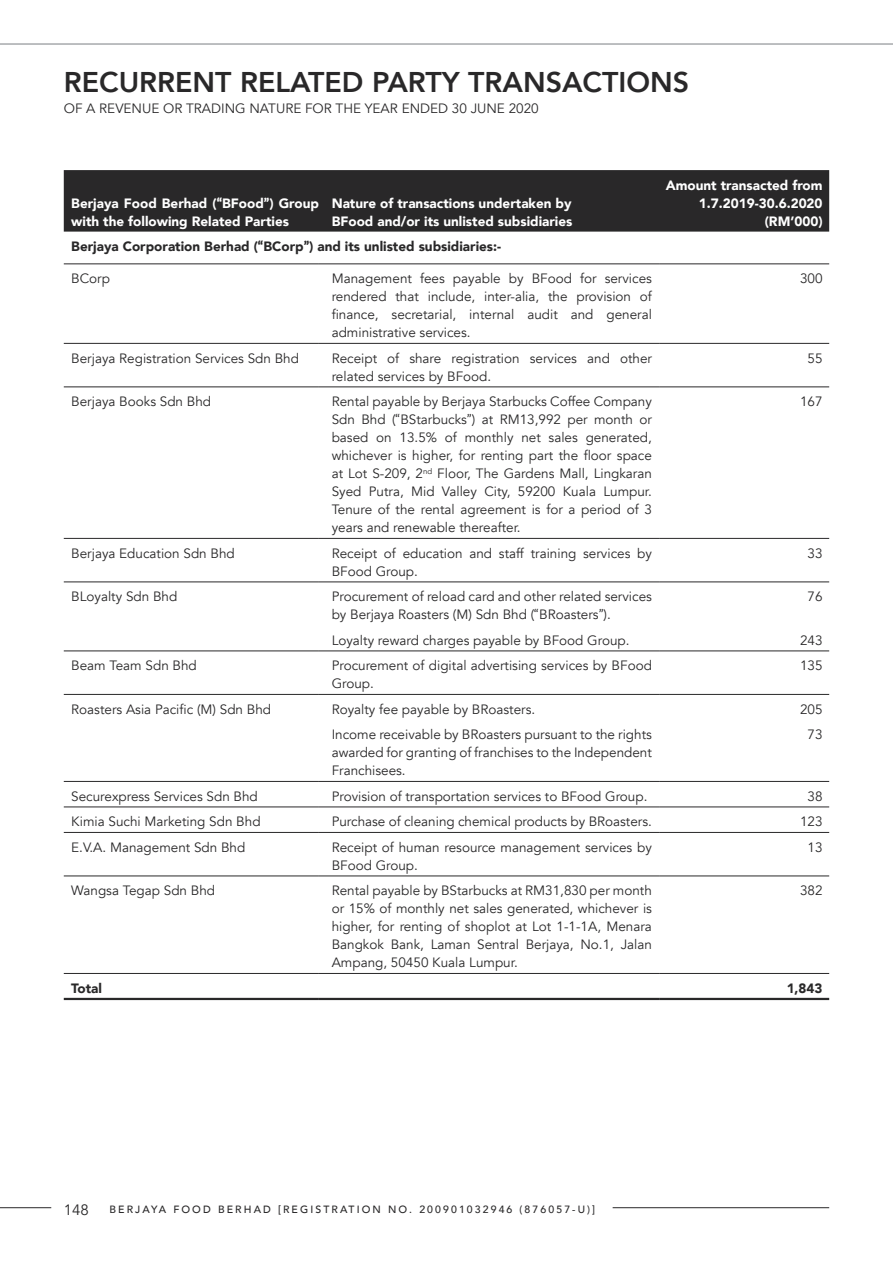
<style>
.page{position:relative;width:893px;height:1263px;background:#fff}
.page>*{position:absolute;margin:0;border:0;box-sizing:border-box;transform-origin:0 0}
.t1{font:800 28.5px "Avenir";color:#292829}
.t2{font:15px "Avenir";color:#292829}
.t3{font:13.5px/18px "Avenir";color:#292829}
.t4{font:900 13.5px/18px "Avenir";color:#fff}
.t5{font:900 13.5px "Avenir";color:#292829}
.t6{font:500 10.5px "Avenir";letter-spacing:.2em;color:#292829}
.s1{font-family:"Lato"}
</style>
<div class="page">
<hr style="left:0;top:43px;width:893px;height:2px;background:#a7a9ac">
<hr style="left:613px;top:1207px;width:216px;height:1px;background:#292829">
<hr style="left:0;top:1207px;width:51px;height:1px;background:#292829">
<div style="left:64px;top:170px;width:765px;height:62px;background:#292829"></div>
<hr style="left:64px;top:343px;width:255px;height:1px;background:#292829">
<hr style="left:319px;top:343px;width:340px;height:1px;background:#292829">
<hr style="left:659px;top:343px;width:170px;height:1px;background:#292829">
<hr style="left:64px;top:386px;width:255px;height:1px;background:#292829">
<hr style="left:319px;top:386px;width:340px;height:1px;background:#292829">
<hr style="left:659px;top:386px;width:170px;height:1px;background:#292829">
<hr style="left:64px;top:538px;width:255px;height:1px;background:#292829">
<hr style="left:319px;top:538px;width:340px;height:1px;background:#292829">
<hr style="left:659px;top:538px;width:170px;height:1px;background:#292829">
<hr style="left:64px;top:581px;width:255px;height:1px;background:#292829">
<hr style="left:319px;top:581px;width:340px;height:1px;background:#292829">
<hr style="left:659px;top:581px;width:170px;height:1px;background:#292829">
<hr style="left:64px;top:650px;width:255px;height:1px;background:#292829">
<hr style="left:319px;top:650px;width:340px;height:1px;background:#292829">
<hr style="left:659px;top:650px;width:170px;height:1px;background:#292829">
<hr style="left:64px;top:694px;width:255px;height:1px;background:#292829">
<hr style="left:319px;top:694px;width:340px;height:1px;background:#292829">
<hr style="left:659px;top:694px;width:170px;height:1px;background:#292829">
<hr style="left:64px;top:781px;width:255px;height:1px;background:#292829">
<hr style="left:319px;top:781px;width:340px;height:1px;background:#292829">
<hr style="left:659px;top:781px;width:170px;height:1px;background:#292829">
<hr style="left:64px;top:806px;width:255px;height:1px;background:#292829">
<hr style="left:319px;top:806px;width:340px;height:1px;background:#292829">
<hr style="left:659px;top:806px;width:170px;height:1px;background:#292829">
<hr style="left:64px;top:832px;width:255px;height:1px;background:#292829">
<hr style="left:319px;top:832px;width:340px;height:1px;background:#292829">
<hr style="left:659px;top:832px;width:170px;height:1px;background:#292829">
<hr style="left:64px;top:875px;width:255px;height:1px;background:#292829">
<hr style="left:319px;top:875px;width:340px;height:1px;background:#292829">
<hr style="left:659px;top:875px;width:170px;height:1px;background:#292829">
<hr style="left:64px;top:973px;width:255px;height:1px;background:#292829">
<hr style="left:319px;top:973px;width:340px;height:1px;background:#292829">
<hr style="left:659px;top:973px;width:170px;height:1px;background:#292829">
<hr style="left:64px;top:263px;width:255px;height:1px;background:#292829">
<hr style="left:319px;top:263px;width:340px;height:1px;background:#292829">
<hr style="left:659px;top:263px;width:170px;height:1px;background:#292829">
<hr style="left:64px;top:998px;width:255px;height:2px;background:#292829">
<hr style="left:319px;top:998px;width:340px;height:2px;background:#292829">
<hr style="left:659px;top:998px;width:170px;height:2px;background:#292829">
<h1 class="t1" style="left:64px;top:60px;width:627px">RECURRENT RELATED PARTY TRANSACTIONS</h1>
<p class="t3" style="left:64px;top:100px;width:282px">OF A REVENUE OR TRADING NATURE For the</p>
<p class="t3" style="left:365px;top:100px;width:47px">YEAR ended</p>
<p class="t3" style="left:452px;top:100px;width:35px">30 June</p>
<p class="t3" style="left:509px;top:100px;width:32px">2020</p>
<p class="t4" style="left:71px;top:194px;width:249px">Berjaya Food Berhad (<span class="s1">“</span>BFood<span class="s1">”</span>) Group with the following Related Parties</p>
<p class="t4" style="left:332px;top:194px;width:242px">Nature of transactions undertaken by<br>BFood and/or its unlisted subsidiaries</p>
<p class="t4" style="left:666px;top:176px;width:158px;text-align:right">Amount transacted from<br>1.7.2019-30.6.2020<br>(RM ’000)</p>
<p class="t5" style="left:71px;top:235px;width:431px">Berjaya Corporation Berhad (<span class="s1">“</span>BCorp<span class="s1">”</span>) and its unlisted subsidiaries:-</p>
<p class="t3" style="left:71px;top:270px;width:40px">BCorp</p>
<p class="t3" style="left:332px;top:270px;width:322px;text-align:justify">Management fees payable by BFood for services rendered that include, inter-alia, the provision of finance, secretarial, internal audit and general administrative services.</p>
<p class="t3" style="left:800px;top:270px;width:24px">300</p>
<p class="t3" style="left:71px;top:349px;width:229px">Berjaya Registration Services Sdn Bhd</p>
<p class="t3" style="left:332px;top:349px;width:322px">Receipt of share registration services and other related services by BFood.</p>
<p class="t3" style="left:808px;top:349px;width:17px">55</p>
<p class="t3" style="left:71px;top:393px;width:141px">Berjaya Books Sdn Bhd</p>
<p class="t3" style="left:332px;top:393px;width:322px;text-align:justify">Rental payable by Berjaya Starbucks Coffee Company Sdn Bhd (<span class="s1">“</span>BStarbucks<span class="s1">”</span>) at RM13,992 per month or based on 13.5% of monthly net sales generated, whichever is higher, for renting part the floor space at Lot S-209, 2<sup>nd</sup> Floor, The Gardens Mall, Lingkaran Syed Putra, Mid Valley City, 59200 Kuala Lumpur.<br>Tenure of the rental agreement is for a period of 3 years and renewable thereafter.</p>
<p class="t3" style="left:800px;top:393px;width:24px">167</p>
<p class="t3" style="left:71px;top:544px;width:165px">Berjaya Education Sdn Bhd</p>
<p class="t3" style="left:332px;top:544px;width:322px">Receipt of education and staff training services by<br>BFood Group.</p>
<p class="t3" style="left:808px;top:544px;width:17px">33</p>
<p class="t3" style="left:71px;top:588px;width:108px">BLoyalty Sdn Bhd</p>
<p class="t3" style="left:332px;top:588px;width:322px">Procurement of reload card and other related services by Berjaya Roasters (M) Sdn Bhd (<span class="s1">“</span>BRoasters<span class="s1">”</span>).</p>
<p class="t3" style="left:808px;top:588px;width:17px">76</p>
<p class="t3" style="left:332px;top:631px;width:299px">Loyalty reward charges payable by BFood Group.</p>
<p class="t3" style="left:800px;top:631px;width:24px">243</p>
<p class="t3" style="left:71px;top:657px;width:127px">Beam Team Sdn Bhd</p>
<p class="t3" style="left:332px;top:657px;width:322px">Procurement of digital advertising services by BFood<br>Group.</p>
<p class="t3" style="left:800px;top:657px;width:24px">135</p>
<p class="t3" style="left:71px;top:700px;width:201px">Roasters Asia Pacific (M) Sdn Bhd</p>
<p class="t3" style="left:332px;top:700px;width:205px">Royalty fee payable by BRoasters.</p>
<p class="t3" style="left:800px;top:700px;width:24px">205</p>
<p class="t3" style="left:332px;top:726px;width:322px;text-align:justify">Income receivable by BRoasters pursuant to the rights awarded for granting of franchises to the Independent Franchisees.</p>
<p class="t3" style="left:808px;top:726px;width:17px">73</p>
<p class="t3" style="left:71px;top:787px;width:188px">Securexpress Services Sdn Bhd</p>
<p class="t3" style="left:332px;top:787px;width:317px">Provision of transportation services to BFood Group.</p>
<p class="t3" style="left:808px;top:787px;width:17px">38</p>
<p class="t3" style="left:71px;top:813px;width:191px">Kimia Suchi Marketing Sdn Bhd</p>
<p class="t3" style="left:332px;top:813px;width:322px">Purchase of cleaning chemical products by BRoasters.</p>
<p class="t3" style="left:800px;top:813px;width:24px">123</p>
<p class="t3" style="left:71px;top:838px;width:176px">E.V.A. Management Sdn Bhd</p>
<p class="t3" style="left:332px;top:838px;width:322px">Receipt of human resource management services by<br>BFood Group.</p>
<p class="t3" style="left:808px;top:838px;width:17px">13</p>
<p class="t3" style="left:71px;top:882px;width:145px">Wangsa Tegap Sdn Bhd</p>
<p class="t3" style="left:332px;top:882px;width:322px;text-align:justify">Rental payable by BStarbucks at RM31,830 per month or 15% of monthly net sales generated, whichever is higher, for renting of shoplot at Lot 1-1-1A, Menara Bangkok Bank, Laman Sentral Berjaya, No.1, Jalan Ampang, 50450 Kuala Lumpur.</p>
<p class="t3" style="left:800px;top:882px;width:24px">382</p>
<p class="t5" style="left:71px;top:977px;width:32px">Total</p>
<p class="t5" style="left:787px;top:977px;width:37px">1,843</p>
<p class="t2" style="left:64px;top:1201px;width:27px">148</p>
<p class="t6" style="left:109px;top:1200px;width:487px">BERJAYA FOOD BERHAD [RE GISTRATION NO . 200901032946 (876057-U)]</p>
</div>
